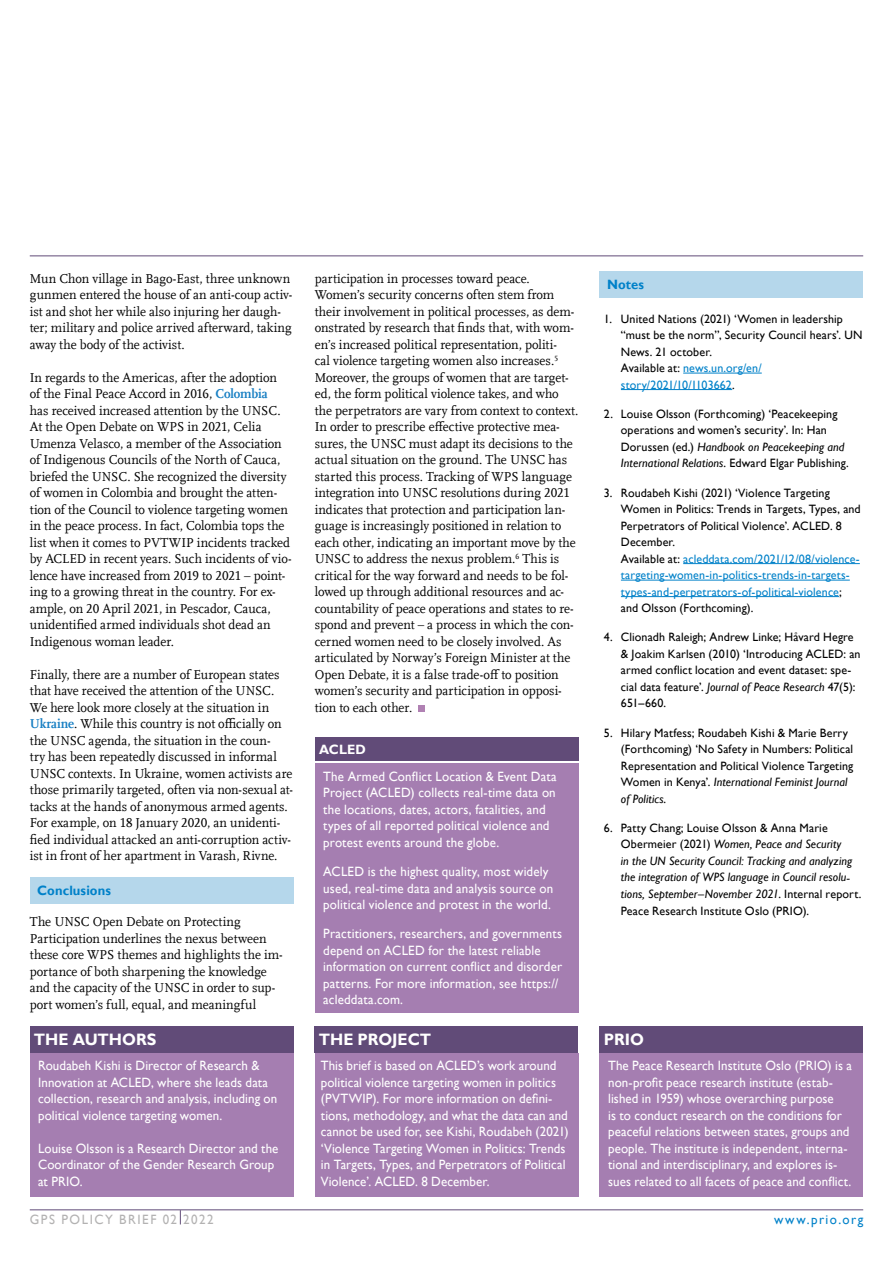
<style>
.page{position:relative;width:893px;height:1263px;background:#fff}
.page>*{position:absolute;margin:0;border:0;box-sizing:border-box;transform-origin:0 0}
.t1{font:700 16.5px "Gill Sans";letter-spacing:-.005em;color:#fff;scale:.96 1}
.t2{font:13.5px/16.5px "Scala Offc Pro";color:#000;scale:.96 1}
.t3{font:13.5px/16.5px "Gill Sans";letter-spacing:.01em;color:#fff;scale:.96 1}
.t4{font:13.5px "Gill Sans";letter-spacing:.12em;color:#b3b2b2;scale:.96 1}
.t5{font:700 13.5px "Gill Sans";letter-spacing:.01em;color:#0081c9;scale:.96 1}
.t6{font:13.5px "Gill Sans";letter-spacing:.115em;color:#0081c9;scale:.96 1}
.t7{font:700 13.5px "Gill Sans";letter-spacing:.01em;color:#fff;scale:.96 1}
.t8{font:12.15px/16.5px "Gill Sans";letter-spacing:.01em;color:#000}
.t9{font:italic 12.15px/16.5px "Gill Sans";letter-spacing:.01em;color:#000}
.s1{font-weight:700;color:#187fc3}
.s2{color:#0081c9}
.s3{font-style:italic}
.s4{font-style:normal}
</style>
<div class="page">
<div style="left:315px;top:1053px;width:263px;height:144px;background:#a57eb1"></div>
<div style="left:600px;top:1053px;width:263px;height:144px;background:#a57eb1"></div>
<div style="left:315px;top:1026px;width:263px;height:26px;background:#614b78"></div>
<div style="left:600px;top:1026px;width:263px;height:26px;background:#614b78"></div>
<hr style="left:30px;top:255px;width:833px;height:1px;background:#614b78">
<hr style="left:30px;top:1209px;width:833px;height:1px;background:#614b78">
<div style="left:30px;top:1053px;width:263px;height:144px;background:#a57eb1"></div>
<div style="left:30px;top:1026px;width:263px;height:26px;background:#614b78"></div>
<svg style="left:180px;top:1210px;width:1px;height:14px"></svg>
<div style="left:30px;top:877px;width:263px;height:27px;background:#b5d7eb"></div>
<div style="left:418px;top:705px;width:7px;height:7px;background:#b081b3"></div>
<hr style="left:683px;top:373px;width:79px;height:1px;background:#0081c9">
<hr style="left:621px;top:389px;width:111px;height:1px;background:#0081c9">
<hr style="left:683px;top:563px;width:177px;height:1px;background:#0081c9">
<hr style="left:621px;top:580px;width:229px;height:1px;background:#0081c9">
<hr style="left:621px;top:596px;width:218px;height:1px;background:#0081c9">
<div style="left:600px;top:271px;width:263px;height:27px;background:#b5d7eb"></div>
<div style="left:315px;top:763px;width:263px;height:249px;background:#a57eb1"></div>
<div style="left:315px;top:737px;width:263px;height:24px;background:#614b78"></div>
<p class="t2" style="left:30px;top:270px;width:275px">Mun Chon village in Bago-East, three unknown gunmen entered the house of an anti-coup activ&shy;ist and shot her while also injuring her daugh&shy;ter; military and police arrived afterward, taking away the body of the activist.</p>
<p class="t2" style="left:30px;top:369px;width:274px">In regards to the Americas, after the adoption<br>of the Final Peace Accord in 2016, <span class="s1">Colombia<br></span>has received increased attention by the UNSC.<br>At the Open Debate on WPS in 2021, Celia Umenza Velasco, a member of the Association of Indigenous Councils of the North of Cauca, briefed the UNSC. She recognized the diversity of women in Colombia and brought the atten&shy;tion of the Council to violence targeting women in the peace process. In fact, Colombia tops the list when it comes to PVTWIP incidents tracked by ACLED in recent years. Such incidents of vio&shy;lence have increased from 2019 to 2021 – point&shy;ing to a growing threat in the country. For ex&shy;ample, on 20 April 2021, in Pescador, Cauca, unidentified armed individuals shot dead an Indigenous woman leader.</p>
<p class="t2" style="left:30px;top:666px;width:276px">Finally, there are a number of European states that have received the attention of the UNSC.<br>We here look more closely at the situation in <span class="s1">Ukraine</span>. While this country is not officially on the UNSC agenda, the situation in the coun-<br>try has been repeatedly discussed in informal UNSC contexts. In Ukraine, women activists are those primarily targeted, often via non-sexual at&shy;tacks at the hands of anonymous armed agents.<br>For example, on 18 January 2020, an unidenti&shy;fied individual attacked an anti-corruption activ&shy;ist in front of her apartment in Varash, Rivne.</p>
<p class="t5" style="left:37px;top:882px;width:78px">Conclusions</p>
<p class="t2" style="left:30px;top:914px;width:265px">The UNSC Open Debate on Protecting Participation underlines the nexus between these core WPS themes and highlights the im&shy;portance of both sharpening the knowledge and the capacity of the UNSC in order to sup&shy;port women’s full, equal, and meaningful</p>
<p class="t2" style="left:315px;top:270px;width:276px">participation in processes toward peace.<br>Women’s security concerns often stem from their involvement in political processes, as dem&shy;onstrated by research that finds that, with wom&shy;en’s increased political representation, politi-<br>cal violence targeting women also increases.<sup>5<br></sup>Moreover, the groups of women that are target&shy;ed, the form political violence takes, and who the perpetrators are vary from context to context.<br>In order to prescribe effective protective mea&shy;sures, the UNSC must adapt its decisions to the actual situation on the ground. The UNSC has started this process. Tracking of WPS language integration into UNSC resolutions during 2021 indicates that protection and participation lan&shy;guage is increasingly positioned in relation to each other, indicating an important move by the UNSC to address the nexus problem.<sup>6</sup> This is critical for the way forward and needs to be fol&shy;lowed up through additional resources and ac&shy;countability of peace operations and states to re&shy;spond and prevent – a process in which the con&shy;cerned women need to be closely involved. As articulated by Norway’s Foreign Minister at the Open Debate, it is a false trade-off to position women’s security and participation in opposi&shy;tion to each other.</p>
<p class="t5" style="left:607px;top:276px;width:40px">Notes</p>
<p class="t8" style="left:621px;top:311px;width:243px;text-indent:-17px">1. United Nations (2021) ‘Women in leadership “must be the norm”, Security Council hears’. UN News. 21 october.<br>Available at: <span class="s2">news.un.org/en/ story/2021/10/1103662</span>.</p>
<p class="t8" style="left:621px;top:406px;width:229px;text-indent:-17px">2. Louise Olsson (Forthcoming) ‘Peacekeeping operations and women’s security’. In: Han Dorussen (ed.) <span class="s3">Handbook on Peacekeeping and International Relations</span>. Edward Elgar Publishing.</p>
<p class="t8" style="left:621px;top:484px;width:241px;text-indent:-17px">3. Roudabeh Kishi (2021) ‘Violence Targeting Women in Politics: Trends in Targets, Types, and Perpetrators of Political Violence’. ACLED. 8<br>December.<br>Available at: <span class="s2">acleddata.com/2021/12/08/violence&shy;targeting-women-in-politics-trends-in-targets&shy;types-and-perpetrators-of-political-violence</span>; and Olsson (Forthcoming).</p>
<p class="t8" style="left:621px;top:629px;width:241px;text-indent:-17px">4. Clionadh Raleigh; Andrew Linke; Håvard Hegre &amp; Joakim Karlsen (2010) ‘Introducing ACLED: an armed conflict location and event dataset: spe&shy;cial data feature’. <span class="s3">Journal of Peace Research</span> 47(5):<br>651–660.</p>
<p class="t8" style="left:621px;top:725px;width:234px;text-indent:-17px">5. Hilary Matfess; Roudabeh Kishi &amp; Marie Berry (Forthcoming) ‘No Safety in Numbers: Political Representation and Political Violence Targeting Women in Kenya’. <span class="s3">International Feminist Journal of Politics</span>.</p>
<p class="t9" style="left:621px;top:820px;width:242px;text-indent:-17px"><span class="s4">6. Patty Chang; Louise Olsson &amp; Anna Marie Obermeier (2021)</span> Women, Peace and Security<br>in the UN Security Council: Tracking and analyzing the integration of WPS language in Council resolu&shy;tions, September–November 2021<span class="s4">. Internal report.<br>Peace Research Institute Oslo (PRIO).</span></p>
<p class="t7" style="left:319px;top:741px;width:51px">ACLED</p>
<p class="t3" style="left:323px;top:768px;width:245px">The Armed Conflict Location &amp; Event Data Project (ACLED) collects real-time data on the locations, dates, actors, fatalities, and types of all reported political violence and protest events around the globe.</p>
<p class="t3" style="left:323px;top:863px;width:241px">ACLED is the highest quality, most widely used, real-time data and analysis source on political violence and protest in the world.</p>
<p class="t3" style="left:323px;top:926px;width:250px">Practitioners, researchers, and governments depend on ACLED for the latest reliable information on current conflict and disorder patterns. For more information, see https:// acleddata.com.</p>
<p class="t1" style="left:34px;top:1029px;width:129px">THE AUTHORS</p>
<p class="t1" style="left:319px;top:1029px;width:119px">THE PROJECT</p>
<p class="t1" style="left:604px;top:1029px;width:43px">PRIO</p>
<p class="t3" style="left:38px;top:1058px;width:251px">Roudabeh Kishi is Director of Research &amp; Innovation at ACLED, where she leads data collection, research and analysis, including on political violence targeting women.</p>
<p class="t3" style="left:38px;top:1140px;width:252px">Louise Olsson is a Research Director and the<br>Coordinator of the Gender Research Group at PRIO.</p>
<p class="t4" style="left:30px;top:1212px;width:193px">GPS POLICY BRIEF 02 2022</p>
<p class="t3" style="left:321px;top:1058px;width:260px">This brief is based on ACLED’s work around political violence targeting women in politics (PVTWIP). For more information on defini&shy;tions, methodology, and what the data can and cannot be used for, see Kishi, Roudabeh (2021) ‘Violence Targeting Women in Politics: Trends in Targets, Types, and Perpetrators of Political Violence’. ACLED. 8 December.</p>
<p class="t3" style="left:608px;top:1058px;width:255px">The Peace Research Institute Oslo (PRIO) is a non-profit peace research institute (estab&shy;lished in 1959) whose overarching purpose<br>is to conduct research on the conditions for peaceful relations between states, groups and people. The institute is independent, interna&shy;tional and interdisciplinary, and explores is&shy;sues related to all facets of peace and conflict.</p>
<p class="t6" style="left:774px;top:1212px;width:94px">www.prio.org</p>
</div>
